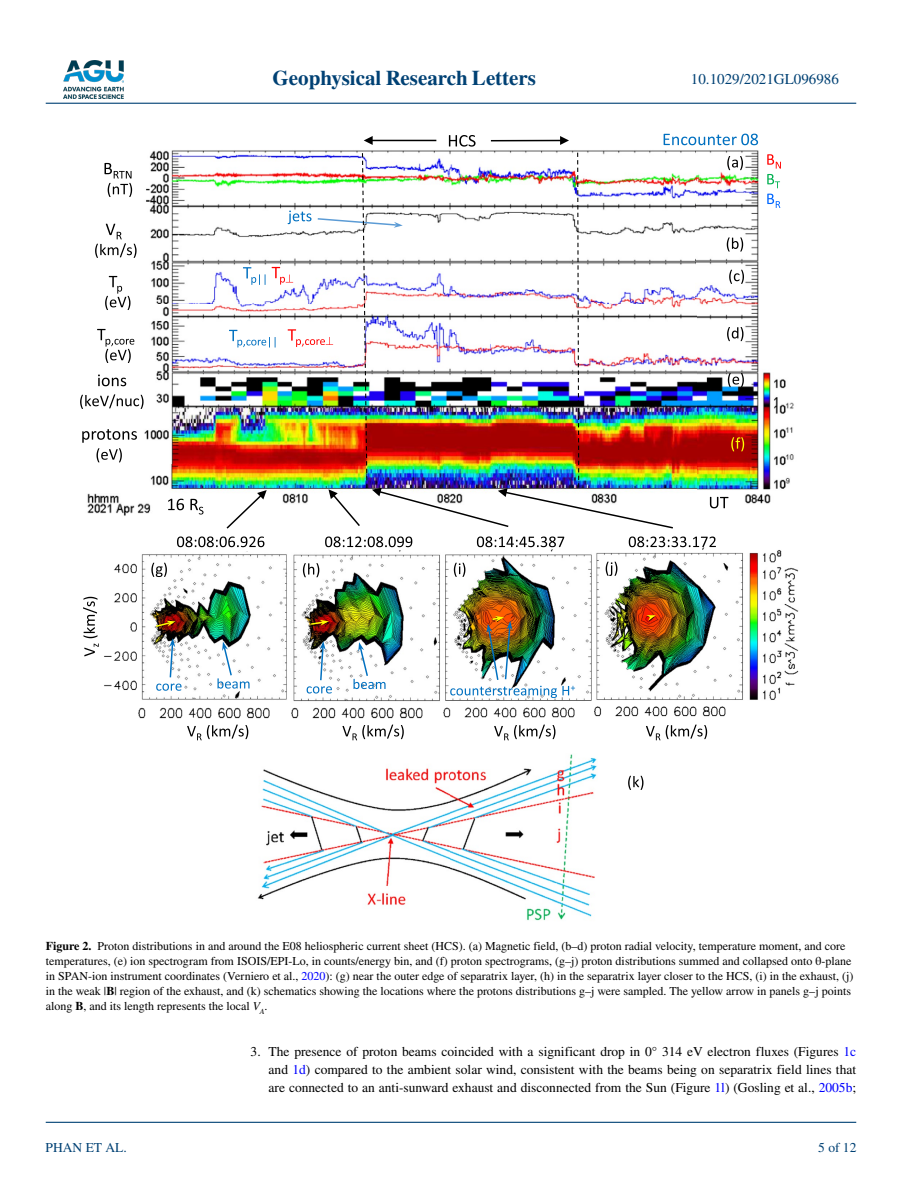
<style>
.page{position:relative;width:902px;height:1183px;background:#fff}
.page>*{position:absolute;margin:0;border:0;box-sizing:border-box;transform-origin:0 0}
.t1{font:700 21px "STIX";color:#004174}
.t2{font:15px "STIX";color:#004174}
.t3{font:13.5px/18px "STIX";color:#000;text-align:justify}
.t4{font:13.5px "STIX";color:#004174}
.t5{font:12px/15px "STIX";color:#000}
.s1{font-weight:700}
.s2{color:#00f}
.s3{font-style:italic}
</style>
<div class="page">
<img style="left:63px;top:60px;width:60px;height:39px">
<hr style="left:46px;top:103px;width:810px;height:1px;background:#004174">
<hr style="left:46px;top:1121px;width:810px;height:1px;background:#004174">
<img style="left:87px;top:145px;width:707px;height:371px">
<svg style="left:104px;top:163px;width:28px;height:34px"></svg>
<svg style="left:95px;top:224px;width:41px;height:34px"></svg>
<svg style="left:105px;top:276px;width:25px;height:34px"></svg>
<svg style="left:82px;top:429px;width:55px;height:13px"></svg>
<svg style="left:96px;top:448px;width:26px;height:14px"></svg>
<svg style="left:727px;top:156px;width:16px;height:14px"></svg>
<svg style="left:726px;top:237px;width:17px;height:14px"></svg>
<svg style="left:729px;top:269px;width:15px;height:15px"></svg>
<svg style="left:727px;top:327px;width:16px;height:14px"></svg>
<svg style="left:168px;top:498px;width:35px;height:16px"></svg>
<svg style="left:272px;top:267px;width:21px;height:17px"></svg>
<svg style="left:243px;top:267px;width:22px;height:18px"></svg>
<svg style="left:288px;top:210px;width:73px;height:18px"></svg>
<img style="left:596px;top:547px;width:203px;height:153px">
<img style="left:293px;top:549px;width:299px;height:153px">
<img style="left:441px;top:550px;width:1px;height:152px">
<img style="left:442px;top:550px;width:1px;height:153px">
<img style="left:141px;top:551px;width:146px;height:149px">
<svg style="left:177px;top:536px;width:538px;height:11px"></svg>
<img style="left:104px;top:563px;width:33px;height:127px">
<img style="left:138px;top:707px;width:132px;height:12px">
<img style="left:291px;top:707px;width:132px;height:12px">
<img style="left:443px;top:707px;width:132px;height:11px">
<img style="left:594px;top:706px;width:132px;height:11px">
<svg style="left:187px;top:724px;width:321px;height:16px"></svg>
<svg style="left:514px;top:724px;width:41px;height:15px"></svg>
<svg style="left:646px;top:724px;width:61px;height:16px"></svg>
<svg style="left:83px;top:596px;width:16px;height:60px"></svg>
<svg style="left:709px;top:496px;width:19px;height:12px"></svg>
<svg style="left:663px;top:134px;width:95px;height:11px"></svg>
<svg style="left:449px;top:135px;width:26px;height:12px"></svg>
<hr style="left:371px;top:140px;width:65px;height:1px;background:#000">
<svg style="left:364px;top:136px;width:8px;height:9px"></svg>
<hr style="left:491px;top:140px;width:70px;height:1px;background:#000">
<svg style="left:560px;top:136px;width:9px;height:9px"></svg>
<svg style="left:151px;top:562px;width:16px;height:15px"></svg>
<svg style="left:303px;top:563px;width:16px;height:14px"></svg>
<svg style="left:454px;top:562px;width:11px;height:14px"></svg>
<svg style="left:605px;top:561px;width:12px;height:15px"></svg>
<svg style="left:372px;top:487px;width:302px;height:42px"></svg>
<svg style="left:328px;top:489px;width:33px;height:37px"></svg>
<svg style="left:225px;top:490px;width:42px;height:39px"></svg>
<img style="left:361px;top:151px;width:218px;height:339px">
<svg style="left:628px;top:775px;width:15px;height:14px"></svg>
<svg style="left:767px;top:154px;width:13px;height:54px"></svg>
<svg style="left:156px;top:638px;width:25px;height:52px"></svg>
<svg style="left:217px;top:641px;width:32px;height:47px"></svg>
<svg style="left:154px;top:620px;width:21px;height:8px"></svg>
<svg style="left:309px;top:619px;width:20px;height:6px"></svg>
<svg style="left:646px;top:615px;width:9px;height:5px"></svg>
<img style="left:450px;top:615px;width:125px;height:82px">
<svg style="left:727px;top:373px;width:16px;height:14px"></svg>
<svg style="left:731px;top:437px;width:13px;height:14px"></svg>
<svg style="left:97px;top:329px;width:37px;height:34px"></svg>
<svg style="left:98px;top:374px;width:28px;height:12px"></svg>
<svg style="left:80px;top:394px;width:63px;height:15px"></svg>
<svg style="left:287px;top:329px;width:46px;height:18px"></svg>
<svg style="left:229px;top:330px;width:46px;height:17px"></svg>
<img style="left:257px;top:754px;width:340px;height:167px">
<svg style="left:353px;top:642px;width:32px;height:47px"></svg>
<svg style="left:306px;top:641px;width:26px;height:52px"></svg>
<h1 class="t1" style="left:272px;top:66px;width:265px">Geophysical Research Letters</h1>
<p class="t2" style="left:691px;top:69px;width:149px">10.1029/2021GL096986</p>
<p class="t5" style="left:46px;top:939px;width:809px"><span class="s1">Figure 2.</span> Proton distributions in and around the E08 heliospheric current sheet (HCS). (a) Magnetic field, (b–d) proton radial velocity, temperature moment, and core temperatures, (e) ion spectrogram from ISOIS/EPI-Lo, in counts/energy bin, and (f) proton spectrograms, (g–j) proton distributions summed and collapsed onto θ-plane in SPAN-ion instrument coordinates (Verniero et al., <span class="s2">2020</span>): (g) near the outer edge of separatrix layer, (h) in the separatrix layer closer to the HCS, (i) in the exhaust, (j) in the weak |<span class="s1">B</span>| region of the exhaust, and (k) schematics showing the locations where the protons distributions g–j were sampled. The yellow arrow in panels g–j points along <span class="s1">B</span>, and its length represents the local <span class="s3">V</span><sub>A</sub>.</p>
<p class="t4" style="left:45px;top:1138px;width:83px">PHAN ET AL.</p>
<p class="t3" style="left:268px;top:1043px;width:589px;text-indent:-18px">3. The presence of proton beams coincided with a significant drop in 0° 314 eV electron fluxes (Figures <span class="s2">1c </span>and <span class="s2">1d</span>) compared to the ambient solar wind, consistent with the beams being on separatrix field lines that are connected to an anti-sunward exhaust and disconnected from the Sun (Figure <span class="s2">1l</span>) (Gosling et al., <span class="s2">2005b</span>;</p>
<p class="t4" style="left:818px;top:1138px;width:40px">5 of 12</p>
</div>
